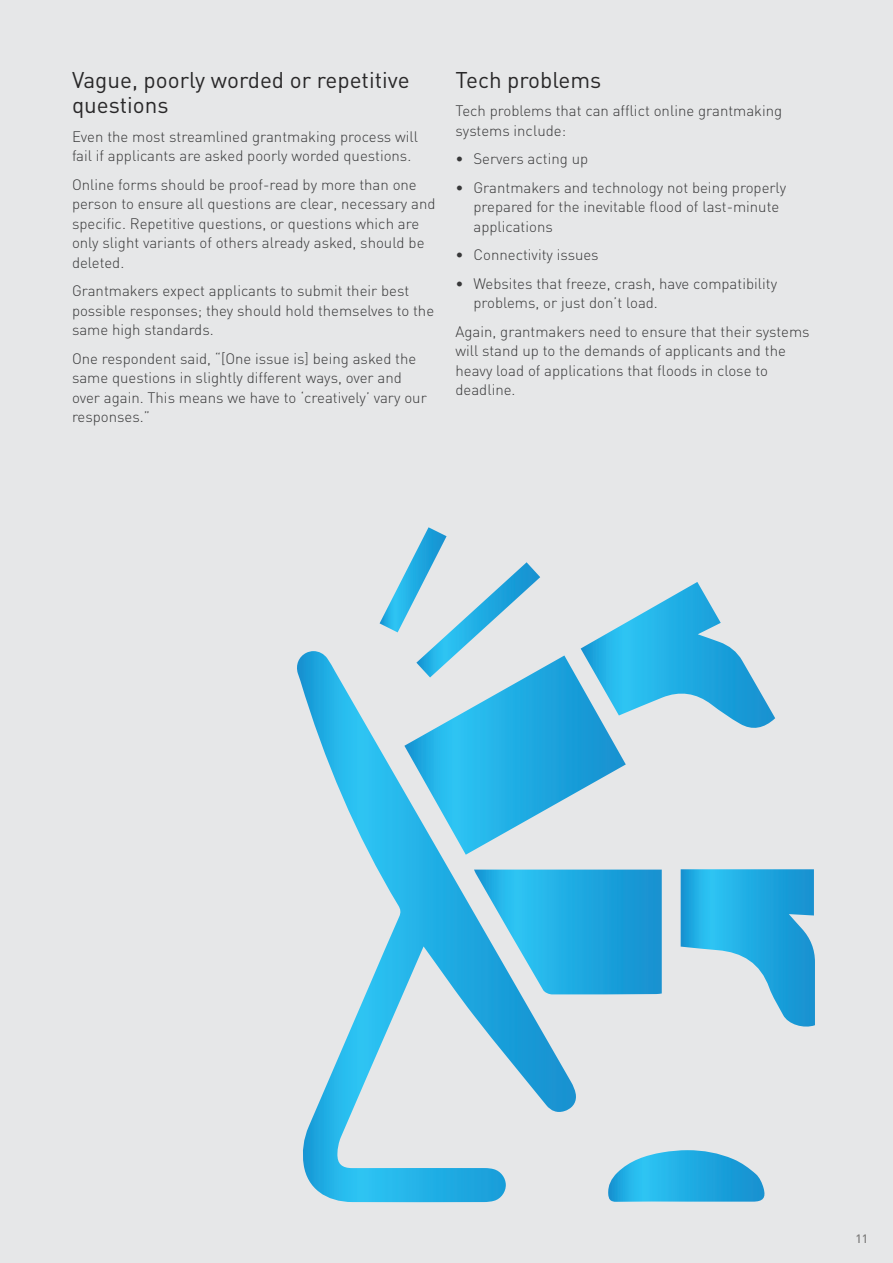
<style>
.page{position:relative;width:893px;height:1263px;background:#e6e7e8}
.page>*{position:absolute;margin:0;border:0;box-sizing:border-box;transform-origin:0 0}
.t1{font:22.5px/25.5px "DIN";color:#292829}
.t2{font:300 15px/19.5px "DIN";color:#383839}
.t3{font:500 12px "DIN";color:#7e7d7c}
</style>
<div class="page">
<hr style="left:0;top:0;width:1px;height:287px;background:#e6e7e8">
<svg style="left:295px;top:651px;width:281px;height:551px;background:#a0d3e7"></svg>
<svg style="left:474px;top:869px;width:188px;height:125px;background:#35aee0"></svg>
<svg style="left:681px;top:869px;width:134px;height:160px;background:#64bce1"></svg>
<svg style="left:608px;top:1150px;width:158px;height:52px;background:#47b7e3"></svg>
<svg style="left:380px;top:527px;width:395px;height:328px;background:#a0d2e6"></svg>
<h1 class="t1" style="left:72px;top:67px;width:339px">Vague, poorly worded or repetitive questions</h1>
<p class="t2" style="left:72px;top:127px;width:348px">Even the most streamlined grantmaking process will fail if applicants are asked poorly worded questions.</p>
<p class="t2" style="left:72px;top:175px;width:365px">Online forms should be proof-read by more than one person to ensure all questions are clear, necessary and specific. Repetitive questions, or questions which are only slight variants of others already asked, should be deleted.</p>
<p class="t2" style="left:72px;top:281px;width:364px">Grantmakers expect applicants to submit their best possible responses; they should hold themselves to the same high standards.</p>
<p class="t2" style="left:72px;top:349px;width:356px">One respondent said, “[One issue is] being asked the same questions in slightly different ways, over and over again. This means we have to ‘creatively’ vary our responses.”</p>
<h1 class="t1" style="left:455px;top:67px;width:147px">Tech problems</h1>
<p class="t2" style="left:455px;top:101px;width:328px">Tech problems that can afflict online grantmaking systems include:</p>
<p class="t2" style="left:455px;top:149px;width:134px">• Servers acting up</p>
<p class="t2" style="left:473px;top:178px;width:314px;text-indent:-18px">• Grantmakers and technology not being properly prepared for the inevitable flood of last-minute applications</p>
<p class="t2" style="left:455px;top:245px;width:145px">• Connectivity issues</p>
<p class="t2" style="left:473px;top:274px;width:305px;text-indent:-18px">• Websites that freeze, crash, have compatibility problems, or just don’t load.</p>
<p class="t2" style="left:455px;top:322px;width:356px">Again, grantmakers need to ensure that their systems will stand up to the demands of applicants and the heavy load of applications that floods in close to deadline.</p>
<p class="t3" style="left:855px;top:1231px;width:14px">11</p>
</div>
